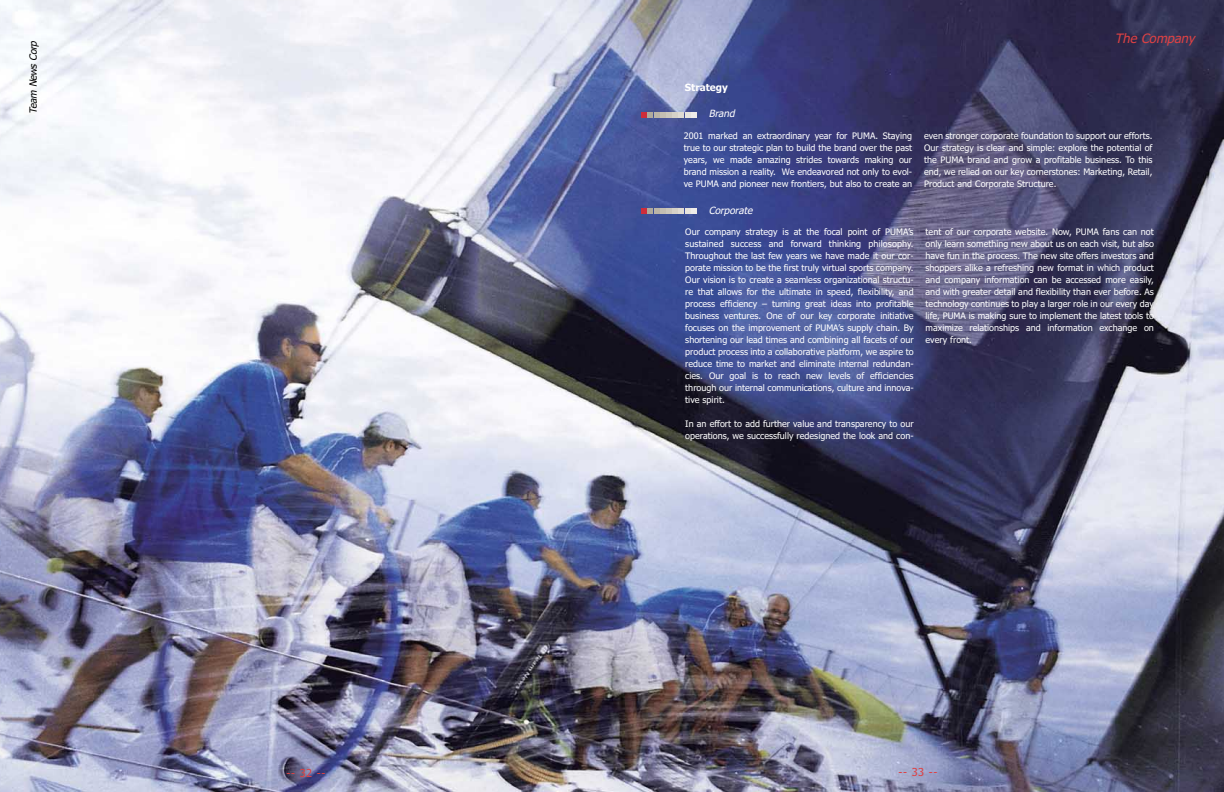
<style>
.page{position:relative;width:1224px;height:792px;background:#fff}
.page>*{position:absolute;margin:0;border:0;box-sizing:border-box;transform-origin:0 0}
.t1{font:italic 13px "Tahoma";color:#dd4144}
.t2{font:11px "Tahoma";color:#dd4144}
.t3{font:italic 10px "Tahoma";color:#fff}
.t4{font:italic 10px "Tahoma";color:#000}
.t5{font:700 10px "Tahoma";color:#fff}
.t6{font:9px/12px "Tahoma";color:#fff;text-align:justify}
</style>
<div class="page">
<img style="left:0;top:0;width:1224px;height:792px">
<svg style="left:641px;top:208px;width:55px;height:6px"></svg>
<svg style="left:641px;top:112px;width:55px;height:5px"></svg>
<p class="t4" style="left:29px;top:114px;width:75px;rotate:-90deg">Team News Corp</p>
<p class="t2" style="left:287px;top:769px;width:40px">-- 32 --</p>
<p class="t5" style="left:685px;top:83px;width:44px">Strategy</p>
<p class="t3" style="left:709px;top:110px;width:29px">Brand</p>
<h1 class="t1" style="left:1115px;top:33px;width:81px">The Company</h1>
<p class="t6" style="left:684px;top:130px;width:230px">2001 marked an extraordinary year for PUMA. Staying true to our strategic plan to build the brand over the past years, we made amazing strides towards making our brand mission a reality. We endeavored not only to evol&shy;ve PUMA and pioneer new frontiers, but also to create an</p>
<p class="t6" style="left:924px;top:130px;width:230px">even stronger corporate foundation to support our efforts.<br>Our strategy is clear and simple: explore the potential of the PUMA brand and grow a profitable business. To this end, we relied on our key cornerstones: Marketing, Retail, Product and Corporate Structure.</p>
<p class="t3" style="left:709px;top:206px;width:47px">Corporate</p>
<p class="t6" style="left:685px;top:226px;width:230px">Our company strategy is at the focal point of PUMA’s sustained success and forward thinking philosophy.<br>Throughout the last few years we have made it our cor&shy;porate mission to be the first truly virtual sports company.<br>Our vision is to create a seamless organizational structu&shy;re that allows for the ultimate in speed, flexibility, and process efficiency – turning great ideas into profitable business ventures. One of our key corporate initiative focuses on the improvement of PUMA’s supply chain. By shortening our lead times and combining all facets of our product process into a collaborative platform, we aspire to reduce time to market and eliminate internal redundan&shy;cies. Our goal is to reach new levels of efficiencies through our internal communications, culture and innova&shy;tive spirit.</p>
<p class="t6" style="left:685px;top:418px;width:230px">In an effort to add further value and transparency to our operations, we successfully redesigned the look and con-</p>
<p class="t6" style="left:926px;top:226px;width:230px">tent of our corporate website. Now, PUMA fans can not only learn something new about us on each visit, but also have fun in the process. The new site offers investors and shoppers alike a refreshing new format in which product and company information can be accessed more easily, and with greater detail and flexibility than ever before. As technology continues to play a larger role in our every day life, PUMA is making sure to implement the latest tools to maximize relationships and information exchange on every front.</p>
<p class="t2" style="left:899px;top:768px;width:40px">-- 33 --</p>
</div>
